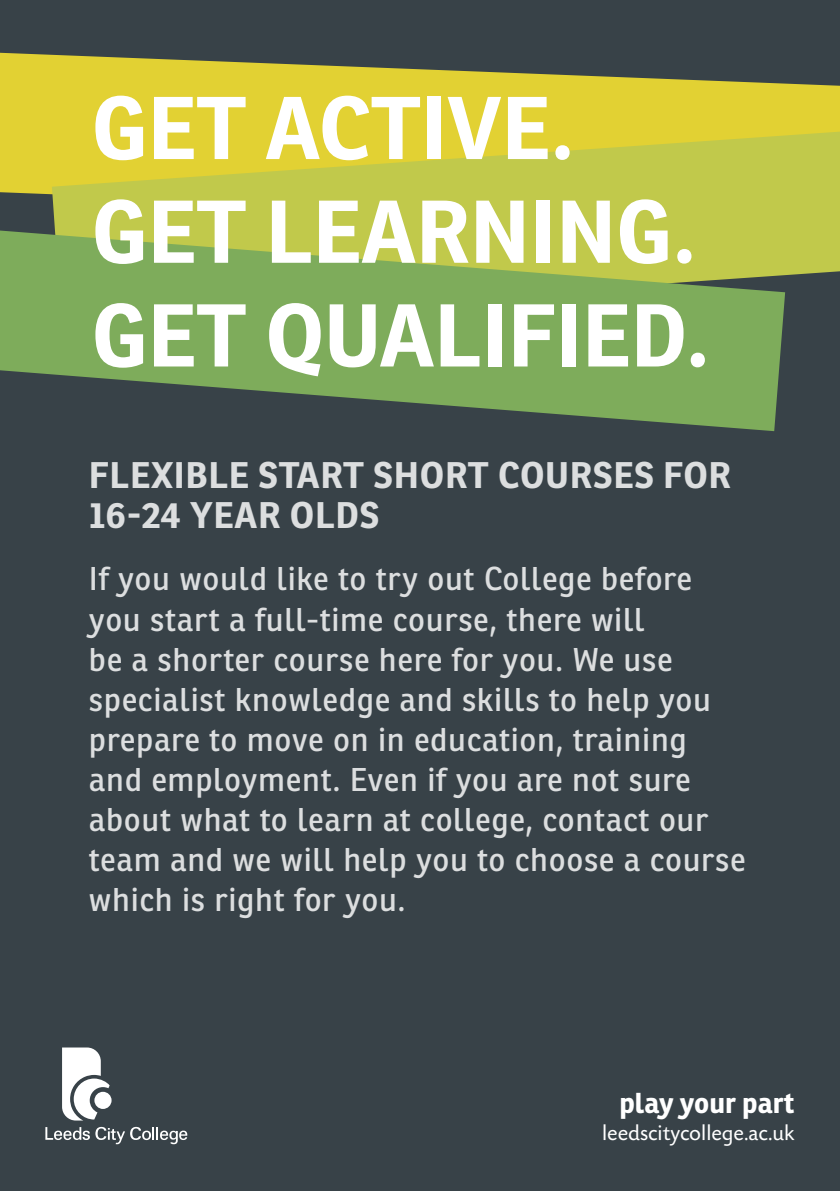
<style>
.page{position:relative;width:840px;height:1191px;background:#fff}
.page>*{position:absolute;margin:0;border:0;box-sizing:border-box;transform-origin:0 0}
.t1{font:700 86.4px/103.6px "Ronnia";color:#fff}
.t2{font:700 36px/40px "Ronnia";letter-spacing:.02em;color:#dcdedf}
.t3{font:32px/40px "Ronnia";letter-spacing:.02em;color:#dcdedf}
.t4{font:700 28px "Ronnia";color:#fff}
.t5{font:22.4px "PL Today Alt";color:#fff}
</style>
<div class="page">
<div style="left:0;top:0;width:839px;height:1191px;background:#384248"></div>
<svg style="left:62px;top:1047px;width:48px;height:73px"></svg>
<div style="left:94px;top:1091px;width:17px;height:18px;background:#fff;border-radius:50%"></div>
<svg style="left:45px;top:1126px;width:142px;height:18px"></svg>
<svg style="left:0;top:53px;width:839px;height:142px;fill:#e2d133"></svg>
<svg style="left:52px;top:132px;width:787px;height:174px;background:#c6c744"></svg>
<svg style="left:0;top:230px;width:784px;height:201px;fill:#7eac5b"></svg>
<h1 class="t1" style="left:92px;top:76px;width:619px">GET ACTIVE.<br>GET LEARNING.<br>GET QUALIFIED.</h1>
<p class="t2" style="left:89px;top:454px;width:643px">FLEXIBLE START SHORT COURSES FOR<br>16-24 YEAR OLDS</p>
<p class="t3" style="left:89px;top:559px;width:658px">If you would like to try out College before you start a full-time course, there will<br>be a shorter course here for you. We use specialist knowledge and skills to help you prepare to move on in education, training and employment. Even if you are not sure about what to learn at college, contact our team and we will help you to choose a course which is right for you.</p>
<p class="t4" style="left:619px;top:1085px;width:176px">PLAY YOUR PART</p>
<p class="t5" style="left:601px;top:1120px;width:194px">leedscitycollege.ac.uk</p>
</div>
